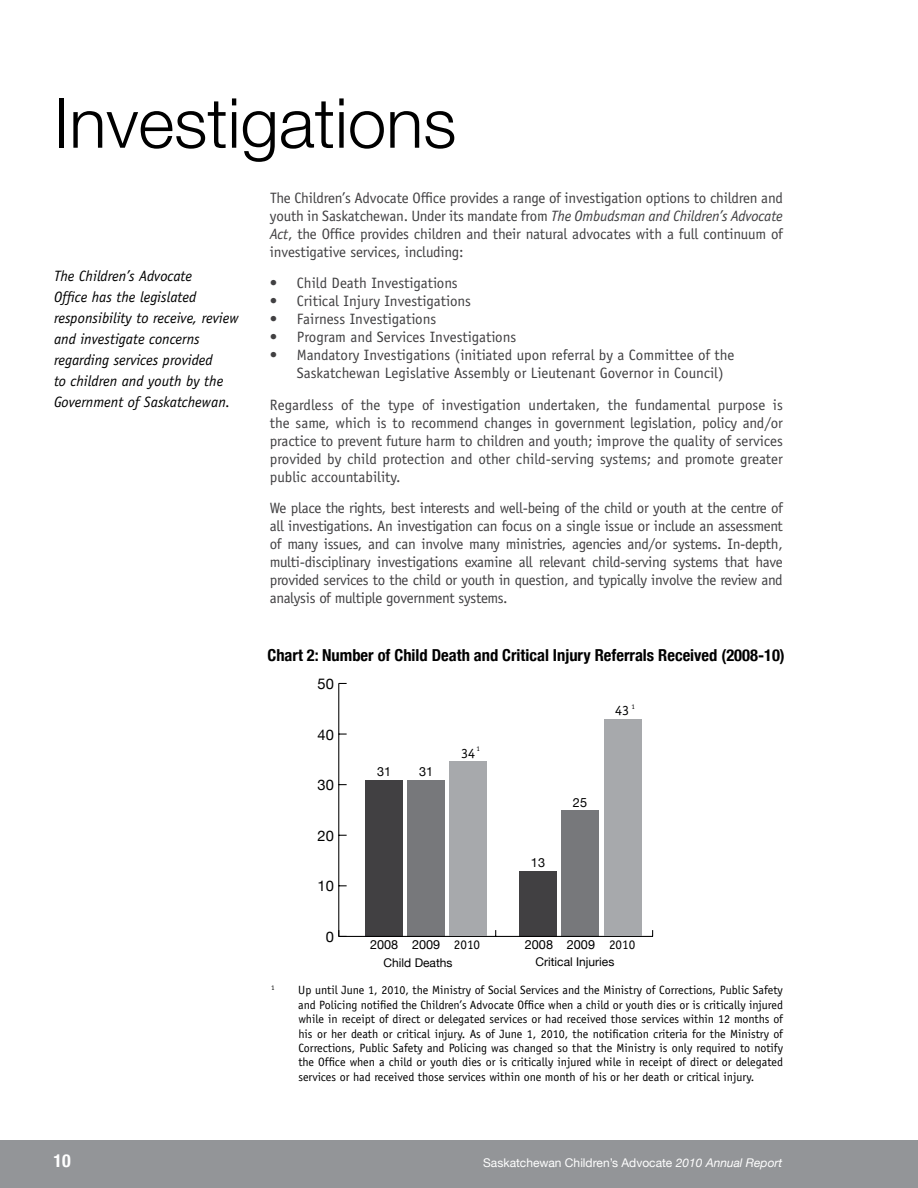
<style>
.page{position:relative;width:918px;height:1188px;background:#fff}
.page>*{position:absolute;margin:0;border:0;box-sizing:border-box;transform-origin:0 0}
.t1{font:300 69px "Helvetica Neue";color:#000}
.t2{font:700 condensed 18px "Helvetica Neue";color:#fff}
.t3{font:700 condensed 16.5px "Helvetica Neue";color:#000}
.t4{font:15px/18px "Officina Sans Std";color:#414042;text-align:justify}
.t5{font:italic 15px/21px "Officina Sans Std";color:#000}
.t6{font:14.7px "Helvetica Neue";color:#000}
.t7{font:13.95px "Officina Sans Std";color:#000}
.t8{font:13.05px "Officina Sans Std";color:#000}
.t9{font:12.6px "Helvetica Neue";color:#000}
.t10{font:12px/14.4px "Officina Sans Std";color:#000;text-align:justify}
.t11{font:12px "Helvetica Neue";color:#fff}
.t12{font:12px "Helvetica Neue";color:#000}
.t13{font:7.05px "Officina Sans Std";color:#000}
.s1{font-style:italic}
</style>
<div class="page">
<div style="left:0;top:1141px;width:918px;height:47px;background:#939598"></div>
<hr style="left:338px;top:683px;width:1px;height:253px;background:#000">
<div style="left:407px;top:780px;width:38px;height:156px;background:#77787b"></div>
<div style="left:561px;top:810px;width:38px;height:126px;background:#77787b"></div>
<div style="left:365px;top:780px;width:38px;height:156px;background:#414042"></div>
<div style="left:519px;top:871px;width:38px;height:65px;background:#414042"></div>
<hr style="left:339px;top:936px;width:314px;height:1px;background:#000">
<svg style="left:338px;top:930px;width:9px;height:7px"></svg>
<div style="left:449px;top:762px;width:38px;height:174px;background:#a7a9ac"></div>
<div style="left:604px;top:720px;width:38px;height:216px;background:#a7a9ac"></div>
<h1 class="t1" style="left:54px;top:81px;width:404px">Investigations</h1>
<p class="t4" style="left:270px;top:189px;width:515px">The Children’s Advocate Office provides a range of investigation options to children and youth in Saskatchewan. Under its mandate from <span class="s1">The Ombudsman and Children’s Advocate Act</span>, the Office provides children and their natural advocates with a full continuum of investigative services, including:</p>
<p class="t4" style="left:270px;top:274px;width:189px">• Child Death Investigations</p>
<p class="t4" style="left:270px;top:292px;width:202px">• Critical Injury Investigations</p>
<p class="t4" style="left:270px;top:310px;width:168px">• Fairness Investigations</p>
<p class="t4" style="left:270px;top:328px;width:248px">• Program and Services Investigations</p>
<p class="t4" style="left:297px;top:346px;width:439px;text-indent:-27px">• Mandatory Investigations (initiated upon referral by a Committee of the<br>Saskatchewan Legislative Assembly or Lieutenant Governor in Council)</p>
<p class="t4" style="left:270px;top:396px;width:515px">Regardless of the type of investigation undertaken, the fundamental purpose is the same, which is to recommend changes in government legislation, policy and/or practice to prevent future harm to children and youth; improve the quality of services provided by child protection and other child-serving systems; and promote greater public accountability.</p>
<p class="t4" style="left:270px;top:499px;width:515px">We place the rights, best interests and well-being of the child or youth at the centre of all investigations. An investigation can focus on a single issue or include an assessment of many issues, and can involve many ministries, agencies and/or systems. In-depth, multi-disciplinary investigations examine all relevant child-serving systems that have provided services to the child or youth in question, and typically involve the review and analysis of multiple government systems.</p>
<p class="t5" style="left:54px;top:265px;width:186px">The Children’s Advocate<br>Office has the legislated responsibility to receive, review and investigate concerns regarding services provided<br>to children and youth by the<br>Government of Saskatchewan.</p>
<p class="t3" style="left:268px;top:645px;width:519px">Chart 2: Number of Child Death and Critical Injury Referrals Received (2008-10)</p>
<p class="t6" style="left:318px;top:675px;width:18px">50</p>
<p class="t6" style="left:318px;top:726px;width:18px">40</p>
<p class="t6" style="left:318px;top:776px;width:18px">30</p>
<p class="t6" style="left:318px;top:827px;width:18px">20</p>
<p class="t6" style="left:318px;top:877px;width:18px">10</p>
<p class="t6" style="left:326px;top:928px;width:10px">0</p>
<p class="t9" style="left:377px;top:764px;width:16px">31</p>
<p class="t9" style="left:419px;top:764px;width:16px">31</p>
<p class="t13" style="left:477px;top:745px;width:5px">1</p>
<p class="t7" style="left:461px;top:745px;width:15px">34</p>
<p class="t13" style="left:631px;top:702px;width:5px">1</p>
<p class="t7" style="left:615px;top:703px;width:15px">43</p>
<p class="t9" style="left:531px;top:855px;width:16px">13</p>
<p class="t9" style="left:573px;top:795px;width:16px">25</p>
<p class="t9" style="left:370px;top:937px;width:72px">2008 2009</p>
<p class="t9" style="left:525px;top:937px;width:72px">2008 2009</p>
<p class="t8" style="left:454px;top:937px;width:28px">2010</p>
<p class="t8" style="left:609px;top:937px;width:28px">2010</p>
<p class="t12" style="left:384px;top:955px;width:70px">Child Deaths</p>
<p class="t12" style="left:536px;top:955px;width:80px">Critical Injuries</p>
<p class="t13" style="left:271px;top:984px;width:5px">1</p>
<p class="t10" style="left:298px;top:983px;width:486px">Up until June 1, 2010, the Ministry of Social Services and the Ministry of Corrections, Public Safety and Policing notified the Children’s Advocate Office when a child or youth dies or is critically injured while in receipt of direct or delegated services or had received those services within 12 months of his or her death or critical injury. As of June 1, 2010, the notification criteria for the Ministry of Corrections, Public Safety and Policing was changed so that the Ministry is only required to notify the Office when a child or youth dies or is critically injured while in receipt of direct or delegated services or had received those services within one month of his or her death or critical injury.</p>
<p class="t2" style="left:53px;top:1150px;width:19px">10</p>
<p class="t11" style="left:483px;top:1156px;width:301px">Saskatchewan Children’s Advocate <span class="s1">2010 Annual Report</span></p>
</div>
